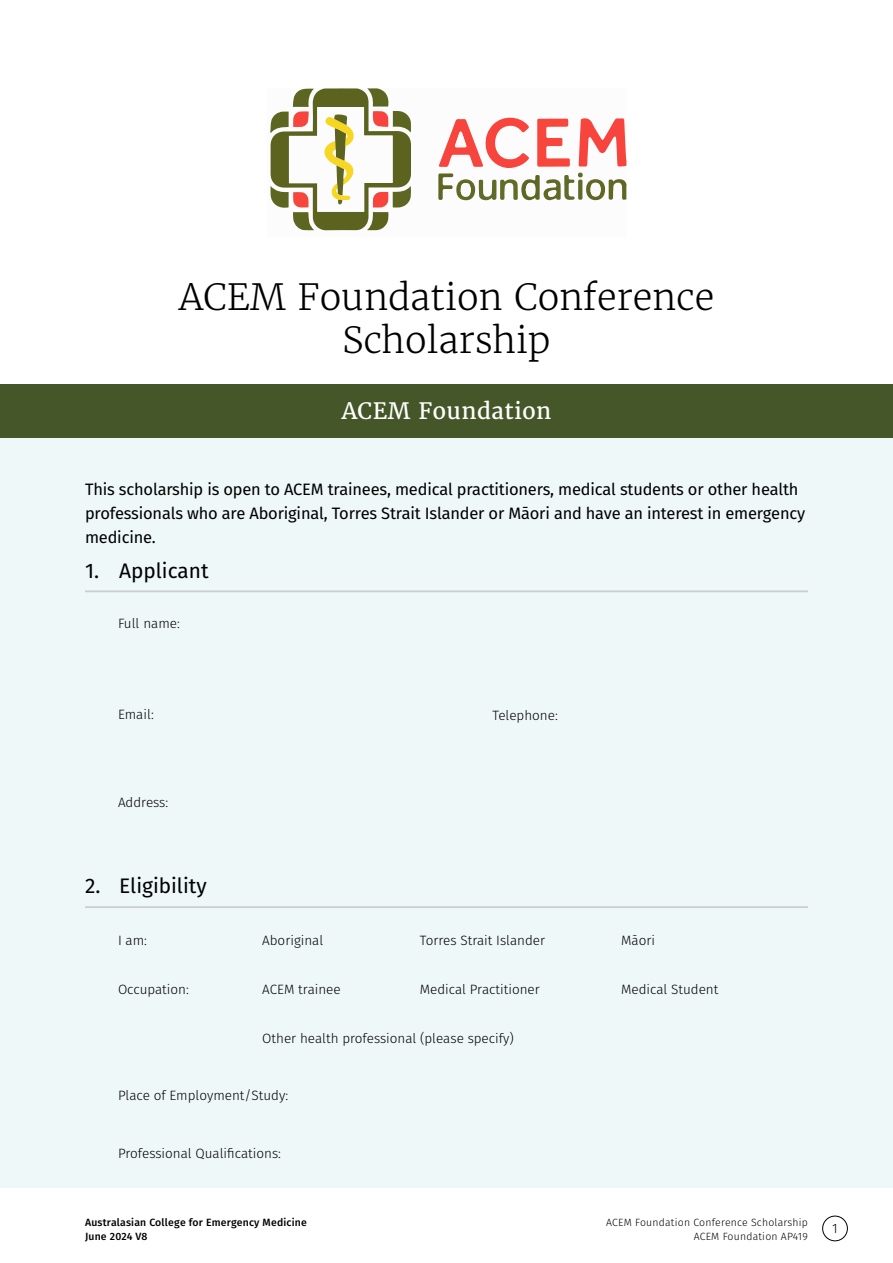
<style>
.page{position:relative;width:893px;height:1263px;background:#fff}
.page>*{position:absolute;margin:0;border:0;box-sizing:border-box;transform-origin:0 0}
.t1{font:300 36px/43.2px "Merriweather";color:#000;text-align:center}
.t2{font:22.5px "Merriweather";letter-spacing:.02em;color:#fff}
.t3{font:21px "Fira Sans";color:#000}
.t4{font:16.5px/24px "Fira Sans";letter-spacing:-.01em;color:#000}
.t5{font:300 13.5px "Fira Sans";color:#000}
.t6{font:300 10.5px/13.5px "Fira Sans";letter-spacing:.02em;color:#000;text-align:right}
.t7{font:500 10.5px/13.5px "Fira Sans";letter-spacing:.02em;color:#000}
</style>
<div class="page">
<div style="left:822px;top:1216px;width:26px;height:25px;border:1px solid #000;border-radius:50%"></div>
<div style="left:0;top:412px;width:893px;height:776px;background:#eef8f9"></div>
<div style="left:0;top:384px;width:893px;height:54px;background:#455728"></div>
<hr style="left:85px;top:590px;width:723px;height:2px;background:#cccecf">
<hr style="left:85px;top:906px;width:723px;height:2px;background:#cccecf">
<svg style="left:438px;top:117px;width:189px;height:84px"></svg>
<svg style="left:270px;top:88px;width:141px;height:142px"></svg>
<h1 class="t1" style="left:179px;top:275px;width:537px">ACEM Foundation Conference<br>Scholarship</h1>
<h2 class="t2" style="left:342px;top:397px;width:211px">ACEM Foundation</h2>
<p class="t4" style="left:85px;top:477px;width:722px">This scholarship is open to ACEM trainees, medical practitioners, medical students or other health professionals who are Aboriginal, Torres Strait Islander or Māori and have an interest in emergency medicine.</p>
<h3 class="t3" style="left:85px;top:554px;width:125px">1. Applicant</h3>
<p class="t5" style="left:118px;top:614px;width:63px">Full name:</p>
<p class="t5" style="left:118px;top:704px;width:37px">Email:</p>
<p class="t5" style="left:492px;top:706px;width:67px">Telephone:</p>
<p class="t5" style="left:118px;top:793px;width:52px">Address:</p>
<h3 class="t3" style="left:85px;top:870px;width:123px">2. Eligibility</h3>
<p class="t5" style="left:118px;top:931px;width:30px">I am:</p>
<p class="t5" style="left:118px;top:980px;width:72px">Occupation:</p>
<p class="t5" style="left:262px;top:931px;width:63px">Aboriginal</p>
<p class="t5" style="left:420px;top:931px;width:127px">Torres Strait Islander</p>
<p class="t5" style="left:621px;top:931px;width:35px">Māori</p>
<p class="t5" style="left:262px;top:980px;width:80px">ACEM trainee</p>
<p class="t5" style="left:262px;top:1028px;width:253px">Other health professional (please specify)</p>
<p class="t5" style="left:420px;top:980px;width:122px">Medical Practitioner</p>
<p class="t5" style="left:621px;top:980px;width:99px">Medical Student</p>
<p class="t5" style="left:118px;top:1086px;width:172px">Place of Employment/Study:</p>
<p class="t5" style="left:118px;top:1144px;width:164px">Professional Qualifications:</p>
<p class="t7" style="left:85px;top:1215px;width:223px">Australasian College for Emergency Medicine<br>June 2024 V8</p>
<p class="t6" style="left:606px;top:1215px;width:203px">ACEM Foundation Conference Scholarship<br>ACEM Foundation AP419</p>
<p class="t5" style="left:832px;top:1219px;width:7px">1</p>
</div>
